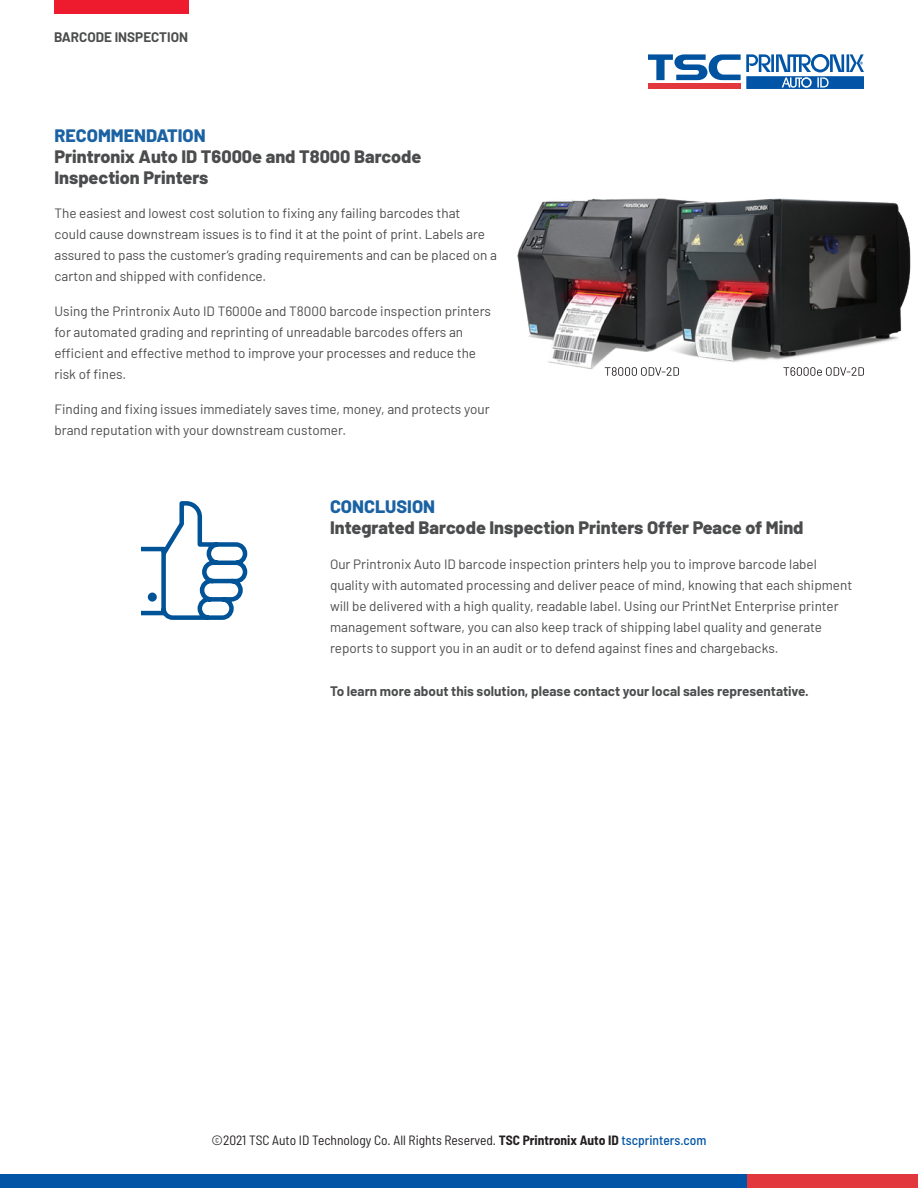
<style>
.page{position:relative;width:918px;height:1188px;background:#fff}
.page>*{position:absolute;margin:0;border:0;box-sizing:border-box;transform-origin:0 0}
.t1{font:800 18px/21px "Barlow";color:#4b4c4d}
.t2{font:800 18px "Barlow";color:#1b62a3}
.t3{font:13.5px/21px "Barlow";color:#4b4c4d}
.t4{font:700 13.5px "Barlow";color:#4b4c4d}
.t5{font:semi-condensed 13.5px "Barlow";color:#231f20}
.s1{font-weight:700}
.s2{font-weight:500;color:#0154a6}
</style>
<div class="page">
<svg style="left:648px;top:54px;width:216px;height:35px"></svg>
<div style="left:746px;top:1174px;width:172px;height:14px;background:#e1373d"></div>
<div style="left:0;top:1174px;width:746px;height:14px;background:#0154a6"></div>
<img style="left:517px;top:198px;width:394px;height:172px">
<svg style="left:605px;top:367px;width:74px;height:9px"></svg>
<svg style="left:783px;top:367px;width:81px;height:9px"></svg>
<svg style="left:141px;top:501px;width:107px;height:119px"></svg>
<div style="left:54px;top:0;width:134px;height:14px;background:#ee1a2e"></div>
<p class="t4" style="left:54px;top:27px;width:136px">BARCODE INSPECTION</p>
<h1 class="t2" style="left:54px;top:122px;width:153px">RECOMMENDATION</h1>
<h1 class="t1" style="left:54px;top:145px;width:368px">Printronix Auto ID T6000e and T8000 Barcode<br>Inspection Printers</h1>
<p class="t3" style="left:54px;top:202px;width:444px">The easiest and lowest cost solution to fixing any failing barcodes that<br>could cause downstream issues is to find it at the point of print. Labels are assured to pass the customer’s grading requirements and can be placed on a carton and shipped with confidence.</p>
<p class="t3" style="left:54px;top:300px;width:438px">Using the Printronix Auto ID T6000e and T8000 barcode inspection printers for automated grading and reprinting of unreadable barcodes offers an efficient and effective method to improve your processes and reduce the risk of fines.</p>
<p class="t3" style="left:54px;top:397px;width:437px">Finding and fixing issues immediately saves time, money, and protects your brand reputation with your downstream customer.</p>
<h1 class="t2" style="left:330px;top:493px;width:107px">CONCLUSION</h1>
<h1 class="t1" style="left:330px;top:516px;width:475px">Integrated Barcode Inspection Printers Offer Peace of Mind</h1>
<p class="t3" style="left:330px;top:552px;width:524px">Our Printronix Auto ID barcode inspection printers help you to improve barcode label quality with automated processing and deliver peace of mind, knowing that each shipment will be delivered with a high quality, readable label. Using our PrintNet Enterprise printer management software, you can also keep track of shipping label quality and generate reports to support you in an audit or to defend against fines and chargebacks.</p>
<p class="t4" style="left:330px;top:681px;width:480px">To learn more about this solution, please contact your local sales representative.</p>
<p class="t5" style="left:212px;top:1130px;width:496px">©2021 TSC Auto ID Technology Co. All Rights Reserved. <span class="s1">TSC Printronix Auto ID</span> <span class="s2">tscprinters.com</span></p>
</div>
